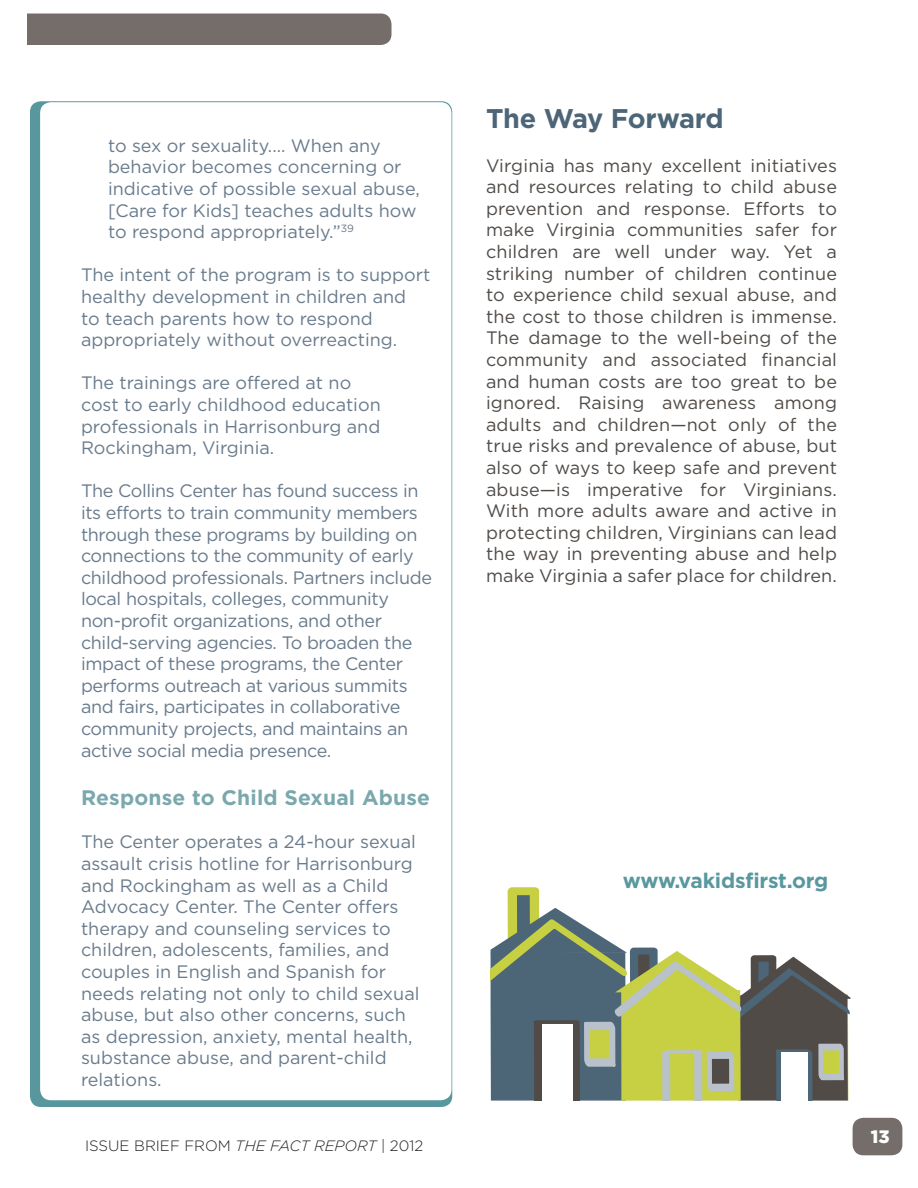
<style>
.page{position:relative;width:918px;height:1188px;background:#fff}
.page>*{position:absolute;margin:0;border:0;box-sizing:border-box;transform-origin:0 0}
.Main_body_paragraph{font:700 27px "Gotham";letter-spacing:-.015em;color:#4c6577}
.Main_body_paragraph-2{font:700 21px "Gotham";letter-spacing:.01em;color:#7aa8ad}
.Main_body_paragraph-3{font:700 21px "Gotham";letter-spacing:-.01em;color:#58989e}
.Paragraph_Style_1{font:18px/21.6px "Gotham";color:#697b8c}
.Paragraph_Style_1-2{font:18px/21.6px "Gotham";letter-spacing:.01em;color:#504b47;text-align:justify}
.Paragraph_Style_1-3{font:18px/21.6px "Gotham";letter-spacing:-.02em;color:#697b8c}
.t1{font:900 18px "Gotham";color:#fff}
.t2{font:300 15px "Gotham";color:#231f20}
.s1{font-style:italic}
</style>
<div class="page">
<div style="left:853px;top:1118px;width:49px;height:37px;background:#756d69;border-radius:11px"></div>
<div style="left:27px;top:14px;width:365px;height:31px;background:#756d69"></div>
<div style="left:30px;top:101px;width:422px;height:1006px;background:#58979d;border-radius:11px"></div>
<div style="left:40px;top:102px;width:411px;height:998px;background:#fff;border-radius:11px"></div>
<svg style="left:491px;top:887px;width:360px;height:214px"></svg>
<div style="left:542px;top:1024px;width:31px;height:77px;background:#fff"></div>
<div style="left:781px;top:1052px;width:27px;height:49px;background:#fff"></div>
<p class="Paragraph_Style_1" style="left:108px;top:134px;width:314px">to sex or sexuality.… When any behavior becomes concerning or indicative of possible sexual abuse, [Care for Kids] teaches adults how to respond appropriately.”<sup>39</sup></p>
<p class="Paragraph_Style_1" style="left:81px;top:264px;width:351px">The intent of the program is to support healthy development in children and<br>to teach parents how to respond appropriately without overreacting.</p>
<p class="Paragraph_Style_1" style="left:81px;top:372px;width:301px">The trainings are offered at no cost to early childhood education professionals in Harrisonburg and<br>Rockingham, Virginia.</p>
<p class="Paragraph_Style_1-3" style="left:81px;top:480px;width:353px">The Collins Center has found success in its efforts to train community members through these programs by building on connections to the community of early childhood professionals. Partners include local hospitals, colleges, community non-profit organizations, and other child-serving agencies. To broaden the impact of these programs, the Center performs outreach at various summits and fairs, participates in collaborative community projects, and maintains an active social media presence.</p>
<p class="Main_body_paragraph-2" style="left:81px;top:786px;width:351px">Response to Child Sexual Abuse</p>
<p class="Paragraph_Style_1" style="left:81px;top:831px;width:340px">The Center operates a 24-hour sexual assault crisis hotline for Harrisonburg and Rockingham as well as a Child Advocacy Center. The Center offers therapy and counseling services to children, adolescents, families, and couples in English and Spanish for needs relating not only to child sexual abuse, but also other concerns, such as depression, anxiety, mental health, substance abuse, and parent-child relations.</p>
<p class="t2" style="left:85px;top:1137px;width:340px">ISSUE BRIEF FROM <span class="s1">THE FACT REPORT</span> | 2012</p>
<p class="Main_body_paragraph" style="left:486px;top:103px;width:239px">The Way Forward</p>
<p class="Paragraph_Style_1-2" style="left:486px;top:154px;width:353px">Virginia has many excellent initiatives and resources relating to child abuse prevention and response. Efforts to make Virginia communities safer for children are well under way. Yet a striking number of children continue to experience child sexual abuse, and the cost to those children is immense.<br>The damage to the well-being of the community and associated financial and human costs are too great to be ignored. Raising awareness among adults and children—not only of the true risks and prevalence of abuse, but also of ways to keep safe and prevent abuse—is imperative for Virginians.<br>With more adults aware and active in protecting children, Virginians can lead the way in preventing abuse and help make Virginia a safer place for children.</p>
<p class="Main_body_paragraph-3" style="left:623px;top:869px;width:207px">www.vakidsfirst.org</p>
<p class="t1" style="left:871px;top:1126px;width:20px">13</p>
</div>
